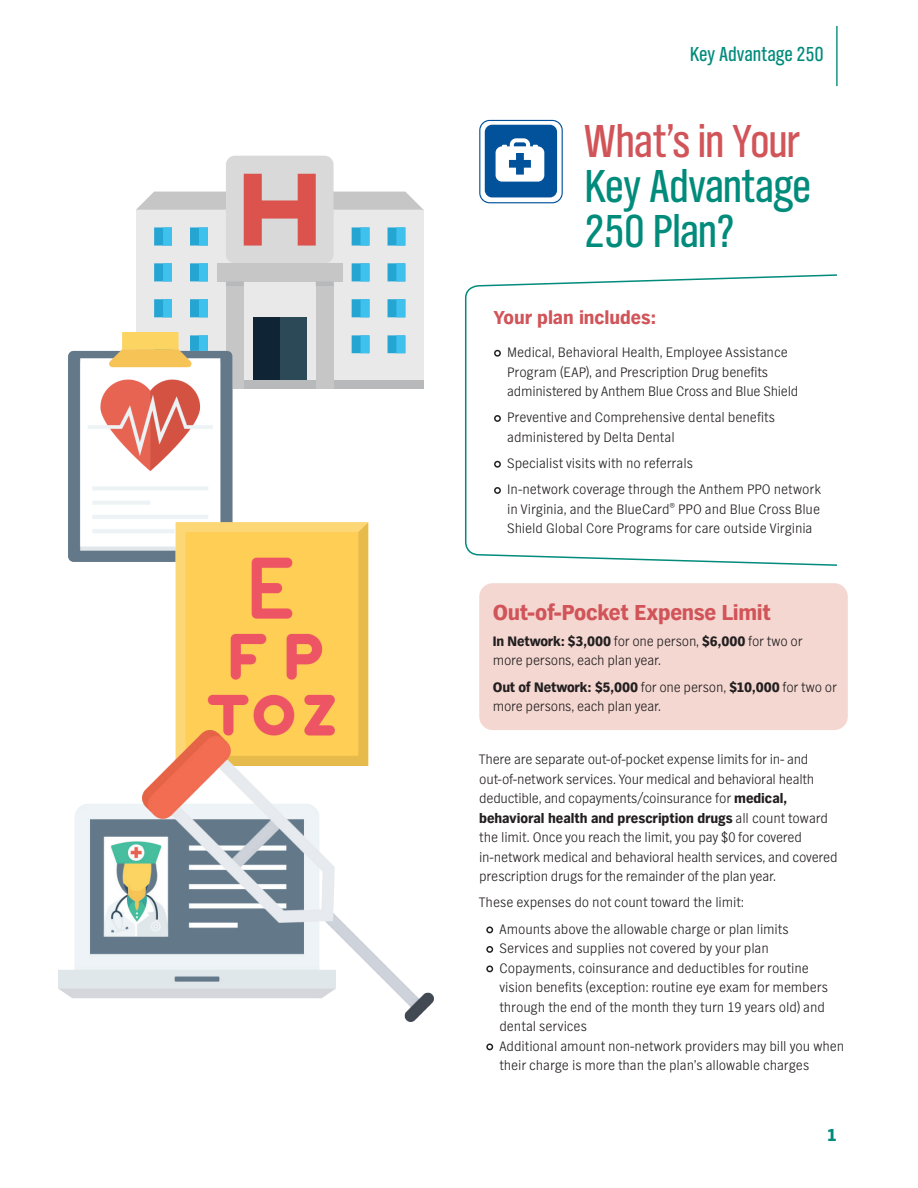
<style>
.page{position:relative;width:918px;height:1188px;background:#fff}
.page>*{position:absolute;margin:0;border:0;box-sizing:border-box;transform-origin:0 0}
.t1{font:48px/45px "TV Nord Cond EF";letter-spacing:-.025em;color:#008b7b}
.t2{font:48px "TV Nord Cond EF";letter-spacing:-.025em;color:#d15459}
.t3{font:900 22.5px "TV Nord EF";letter-spacing:-.015em;color:#d15459}
.t4{font:21px "TV Nord Cond EF";letter-spacing:-.005em;color:#008b7b}
.t5{font:900 19.5px "TV Nord EF";letter-spacing:-.005em;color:#d15459}
.t6{font:900 18px "TV Nord EF";color:#008b7b}
.t7{font:300 14.25px/19.5px "TV Nord EF";letter-spacing:-.005em;color:#231f20}
.s1{font-family:"Helvetica Neue";font-weight:900;font-size:15px}
.s2{font-weight:900}
</style>
<div class="page">
<hr style="left:836px;top:26px;width:2px;height:60px;background:#008b7b">
<svg style="left:465px;top:274px;width:372px;height:292px"></svg>
<div style="left:479px;top:583px;width:369px;height:147px;background:#f4d7d1;border-radius:14px"></div>
<svg style="left:479px;top:120px;width:84px;height:83px"></svg>
<div style="left:136px;top:210px;width:287px;height:179px;background:#eae9ea"></div>
<div style="left:226px;top:156px;width:108px;height:107px;background:#d8d9d8;border-radius:9px"></div>
<div style="left:253px;top:317px;width:54px;height:63px;background:#0f2434"></div>
<div style="left:136px;top:380px;width:287px;height:9px;background:#b8b9bb"></div>
<div style="left:316px;top:281px;width:18px;height:108px;background:#c6c6c7"></div>
<svg style="left:136px;top:174px;width:287px;height:179px"></svg>
<div style="left:280px;top:317px;width:27px;height:63px;background:#2c4958"></div>
<img style="left:68px;top:333px;width:182px;height:228px">
<img style="left:150px;top:523px;width:219px;height:207px">
<img style="left:58px;top:793px;width:85px;height:206px">
<img style="left:143px;top:730px;width:291px;height:291px">
<h3 class="t4" style="left:690px;top:43px;width:136px">Key Advantage 250</h3>
<h1 class="t2" style="left:584px;top:115px;width:217px">What’s in Your</h1>
<h1 class="t1" style="left:584px;top:164px;width:229px">Key Advantage<br>250 Plan?</h1>
<h3 class="t5" style="left:494px;top:307px;width:164px">Your plan includes:</h3>
<p class="t7" style="left:507px;top:342px;width:293px;text-indent:-14px"><span class="s1">•</span> Medical, Behavioral Health, Employee Assistance<br>Program (EAP), and Prescription Drug benefits administered by Anthem Blue Cross and Blue Shield</p>
<p class="t7" style="left:507px;top:408px;width:269px;text-indent:-14px"><span class="s1">•</span> Preventive and Comprehensive dental benefits administered by Delta Dental</p>
<p class="t7" style="left:494px;top:453px;width:201px"><span class="s1">•</span> Specialist visits with no referrals</p>
<p class="t7" style="left:507px;top:480px;width:315px;text-align:justify;text-indent:-14px"><span class="s1">•</span> In-network coverage through the Anthem PPO network in Virginia, and the BlueCard<sup>®</sup> PPO and Blue Cross Blue Shield Global Core Programs for care outside Virginia</p>
<h2 class="t3" style="left:493px;top:600px;width:280px">Out-of-Pocket Expense Limit</h2>
<p class="t7" style="left:493px;top:631px;width:311px"><span class="s2">In Network: $3,000</span> for one person, <span class="s2">$6,000</span> for two or more persons, each plan year.</p>
<p class="t7" style="left:493px;top:677px;width:346px"><span class="s2">Out of Network: $5,000</span> for one person, <span class="s2">$10,000</span> for two or more persons, each plan year.</p>
<p class="t7" style="left:479px;top:750px;width:360px">There are separate out-of-pocket expense limits for in- and out-of-network services. Your medical and behavioral health deductible, and copayments/coinsurance for <span class="s2">medical, behavioral health and prescription drugs</span> all count toward the limit. Once you reach the limit, you pay $0 for covered in-network medical and behavioral health services, and covered prescription drugs for the remainder of the plan year.</p>
<p class="t7" style="left:479px;top:893px;width:266px">These expenses do not count toward the limit:</p>
<p class="t7" style="left:486px;top:919px;width:304px"><span class="s1">•</span> Amounts above the allowable charge or plan limits</p>
<p class="t7" style="left:486px;top:939px;width:284px"><span class="s1">•</span> Services and supplies not covered by your plan</p>
<p class="t7" style="left:500px;top:958px;width:330px;text-indent:-14px"><span class="s1">•</span> Copayments, coinsurance and deductibles for routine vision benefits (exception: routine eye exam for members through the end of the month they turn 19 years old) and dental services</p>
<p class="t7" style="left:500px;top:1036px;width:346px;text-indent:-14px"><span class="s1">•</span> Additional amount non-network providers may bill you when their charge is more than the plan’s allowable charges</p>
<p class="t6" style="left:827px;top:1125px;width:12px">1</p>
</div>
